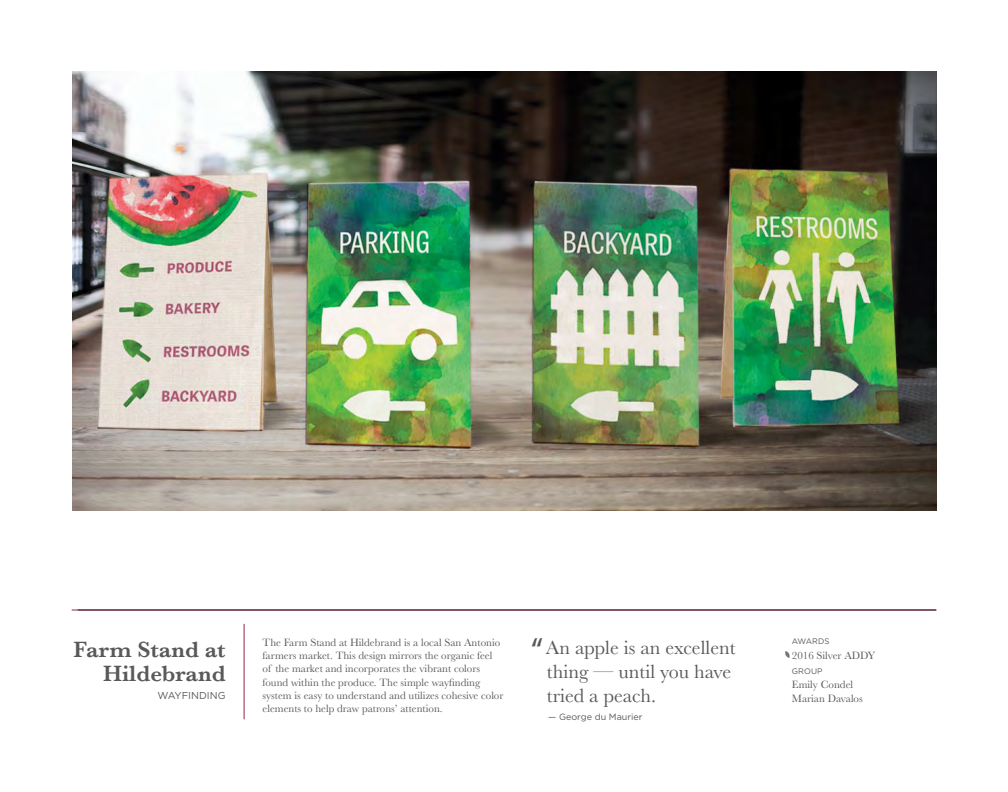
<style>
.page{position:relative;width:1008px;height:792px;background:#fff}
.page>*{position:absolute;margin:0;border:0;box-sizing:border-box;transform-origin:0 0}
.t1{font:35px "Myriad Pro";color:#585959}
.t2{font:600 23px/24px "Baskerville";color:#585959;text-align:right}
.t3{font:20px/24px "Baskerville";color:#585959}
.t4{font:11px/13.2px "Baskerville";color:#585959}
.t5{font:10px "Gotham";color:#585959}
.t6{font:9px "Gotham";color:#585959}
.t7{font:8px "Gotham";letter-spacing:.015em;color:#585959}
</style>
<div class="page">
<hr style="left:244px;top:624px;width:1px;height:95px;background:#842c40">
<hr style="left:72px;top:610px;width:864px;height:1px;background:#842c40">
<svg style="left:785px;top:651px;width:5px;height:7px"></svg>
<img style="left:73px;top:72px;width:864px;height:439px">
<h2 class="t2" style="left:74px;top:637px;width:153px">Farm Stand at<br>Hildebrand</h2>
<p class="t5" style="left:158px;top:689px;width:69px">WAYFINDING</p>
<h1 class="t1" style="left:531px;top:629px;width:14px">‘‘</h1>
<p class="t4" style="left:263px;top:636px;width:242px">The Farm Stand at Hildebrand is a local San Antonio farmers market. This design mirrors the organic feel of the market and incorporates the vibrant colors found within the produce. The simple wayfinding system is easy to understand and utilizes cohesive color elements to help draw patrons’ attention.</p>
<h3 class="t3" style="left:546px;top:636px;width:191px">An apple is an excellent thing — until you have tried a peach.</h3>
<p class="t6" style="left:548px;top:711px;width:96px">— George du Maurier</p>
<p class="t7" style="left:792px;top:636px;width:39px">AWARDS</p>
<p class="t7" style="left:792px;top:666px;width:32px">GROUP</p>
<p class="t4" style="left:792px;top:677px;width:72px;line-height:14px">Emily Condel<br>Marian Davalos</p>
<p class="t4" style="left:792px;top:649px;width:85px">2016 Silver ADDY</p>
</div>
